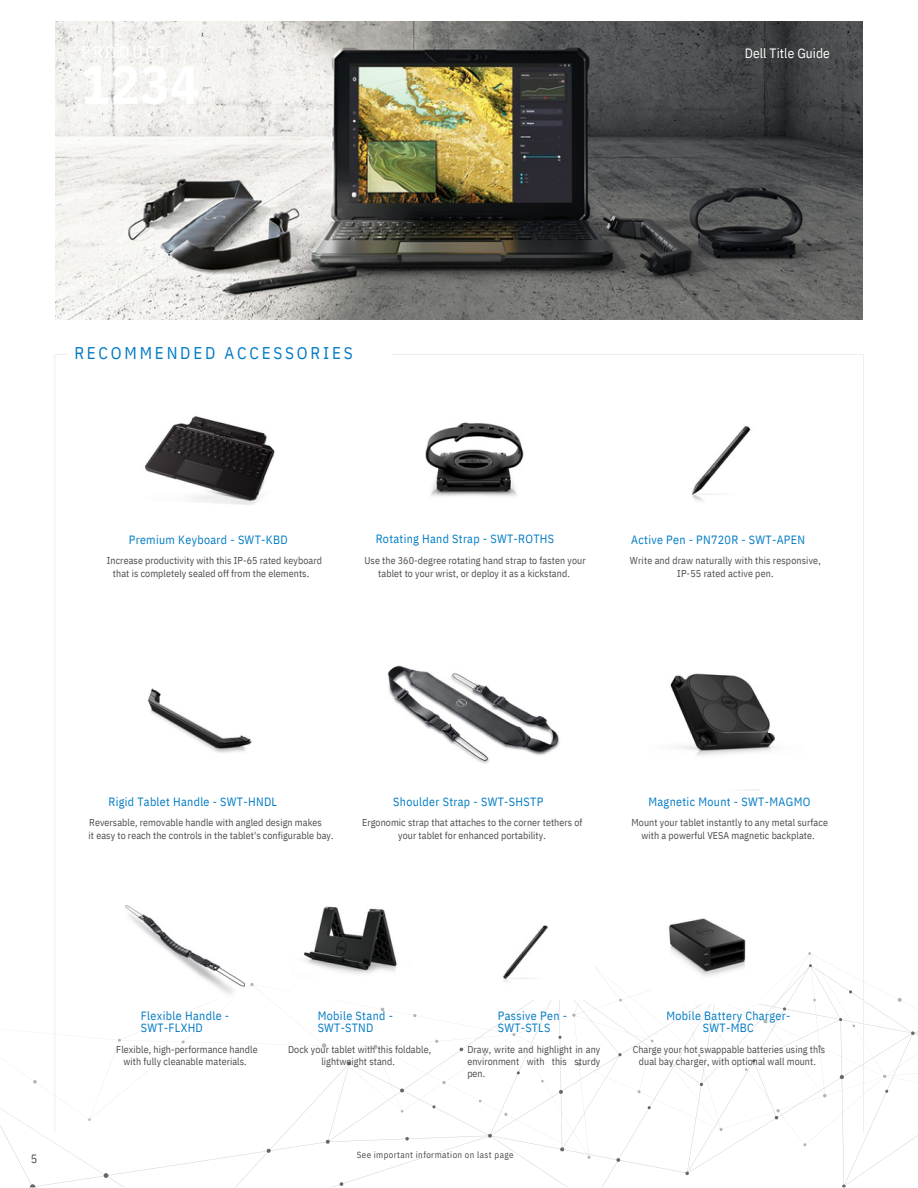
<style>
.page{position:relative;width:918px;height:1188px;background:#fff}
.page>*{position:absolute;margin:0;border:0;box-sizing:border-box;transform-origin:0 0}
.t1{font:16.95px "IBM Plex Sans Cond";letter-spacing:.165em;color:#007bc3}
.t2{font:13.5px "IBM Plex Sans Cond";letter-spacing:.005em;color:#fff}
.t3{font:12px/12.3px "IBM Plex Sans Cond";letter-spacing:.03em;color:#007bc3;text-align:center}
.t4{font:12px "IBM Plex Sans Cond";color:#4c4c4e}
.t5{font:9.9px/12.3px "IBM Plex Sans Cond";letter-spacing:.005em;color:#4c4c4e;text-align:center}
.t6{font:9px "IBM Plex Sans Cond";letter-spacing:.045em;color:#4c4c4e}
</style>
<div class="page">
<svg style="left:0;top:952px;width:918px;height:236px"></svg>
<svg style="left:842px;top:1184px;width:4px;height:4px"></svg>
<svg style="left:685px;top:1172px;width:4px;height:3px"></svg>
<svg style="left:783px;top:1007px;width:3px;height:4px"></svg>
<svg style="left:849px;top:990px;width:3px;height:4px"></svg>
<svg style="left:840px;top:1075px;width:4px;height:4px"></svg>
<svg style="left:911px;top:1031px;width:4px;height:4px"></svg>
<svg style="left:616px;top:1158px;width:4px;height:4px"></svg>
<svg style="left:559px;top:1090px;width:4px;height:4px"></svg>
<svg style="left:400px;top:1088px;width:4px;height:5px"></svg>
<svg style="left:267px;top:1149px;width:4px;height:4px"></svg>
<svg style="left:340px;top:1182px;width:3px;height:4px"></svg>
<svg style="left:104px;top:1173px;width:5px;height:5px"></svg>
<svg style="left:560px;top:1147px;width:4px;height:4px"></svg>
<svg style="left:618px;top:1053px;width:4px;height:3px"></svg>
<svg style="left:775px;top:1109px;width:5px;height:10px"></svg>
<svg style="left:326px;top:1140px;width:4px;height:4px"></svg>
<svg style="left:347px;top:1061px;width:4px;height:4px"></svg>
<svg style="left:459px;top:1048px;width:4px;height:3px"></svg>
<svg style="left:488px;top:1134px;width:4px;height:4px"></svg>
<svg style="left:405px;top:1137px;width:4px;height:4px"></svg>
<svg style="left:558px;top:1036px;width:4px;height:3px"></svg>
<svg style="left:432px;top:1105px;width:4px;height:3px"></svg>
<svg style="left:30px;top:1184px;width:6px;height:4px"></svg>
<img style="left:291px;top:906px;width:121px;height:93px">
<img style="left:474px;top:925px;width:120px;height:74px">
<img style="left:144px;top:416px;width:131px;height:89px">
<img style="left:670px;top:673px;width:105px;height:117px">
<img style="left:148px;top:688px;width:104px;height:65px">
<img style="left:125px;top:905px;width:120px;height:94px">
<img style="left:425px;top:422px;width:99px;height:74px">
<img style="left:387px;top:665px;width:173px;height:99px">
<img style="left:692px;top:425px;width:59px;height:77px">
<img style="left:653px;top:918px;width:112px;height:85px">
<img style="left:55px;top:22px;width:808px;height:298px">
<p class="t2" style="left:745px;top:44px;width:87px">Dell Title Guide</p>
<p class="t1" style="left:74px;top:341px;width:280px">RECOMMENDED ACCESSORIES</p>
<p class="t3" style="left:129px;top:533px;width:160px">Premium Keyboard - SWT-KBD</p>
<p class="t5" style="left:113px;top:554px;width:211px;text-align:left;text-indent:-6px">Increase productivity with this IP-65 rated keyboard that is completely sealed off from the elements.</p>
<p class="t3" style="left:376px;top:533px;width:180px">Rotating Hand Strap - SWT-ROTHS</p>
<p class="t5" style="left:364px;top:554px;width:223px">Use the 360-degree rotating hand strap to fasten your tablet to your wrist, or deploy it as a kickstand.</p>
<p class="t3" style="left:631px;top:533px;width:175px">Active Pen - PN720R - SWT-APEN</p>
<p class="t5" style="left:630px;top:554px;width:192px">Write and draw naturally with this responsive,<br>IP-55 rated active pen.</p>
<p class="t3" style="left:108px;top:796px;width:170px">Rigid Tablet Handle - SWT-HNDL</p>
<p class="t5" style="left:89px;top:816px;width:234px">Reversable, removable handle with angled design makes</p>
<p class="t5" style="left:89px;top:829px;width:247px">it easy to reach the controls in the tablet's configurable bay.</p>
<p class="t3" style="left:393px;top:796px;width:152px">Shoulder Strap - SWT-SHSTP</p>
<p class="t5" style="left:362px;top:816px;width:222px">Ergonomic strap that attaches to the corner tethers of your tablet for enhanced portability.</p>
<p class="t3" style="left:648px;top:796px;width:164px">Magnetic Mount - SWT-MAGMO</p>
<p class="t5" style="left:632px;top:816px;width:198px">Mount your tablet instantly to any metal surface with a powerful VESA magnetic backplate.</p>
<p class="t3" style="left:141px;top:1009px;width:90px">Flexible Handle -</p>
<p class="t3" style="left:141px;top:1021px;width:64px">SWT-FLXHD</p>
<p class="t3" style="left:318px;top:1009px;width:77px">Mobile Stand -</p>
<p class="t3" style="left:318px;top:1021px;width:57px">SWT-STND</p>
<p class="t3" style="left:498px;top:1009px;width:71px">Passive Pen -</p>
<p class="t3" style="left:498px;top:1021px;width:54px">SWT-STLS</p>
<p class="t3" style="left:666px;top:1009px;width:125px">Mobile Battery Charger-<br>SWT-MBC</p>
<p class="t5" style="left:116px;top:1043px;width:143px">Flexible, high-performance handle with fully cleanable materials.</p>
<p class="t5" style="left:288px;top:1043px;width:145px">Dock your tablet with this foldable, lightweight stand.</p>
<p class="t5" style="left:467px;top:1043px;width:135px;text-align:justify">Draw, write and highlight in any environment with this sturdy pen.</p>
<p class="t5" style="left:633px;top:1043px;width:194px">Charge your hot swappable batteries using this dual bay charger, with optional wall mount.</p>
<p class="t4" style="left:31px;top:1151px;width:8px">5</p>
<p class="t6" style="left:357px;top:1149px;width:158px">See important information on last page</p>
</div>
